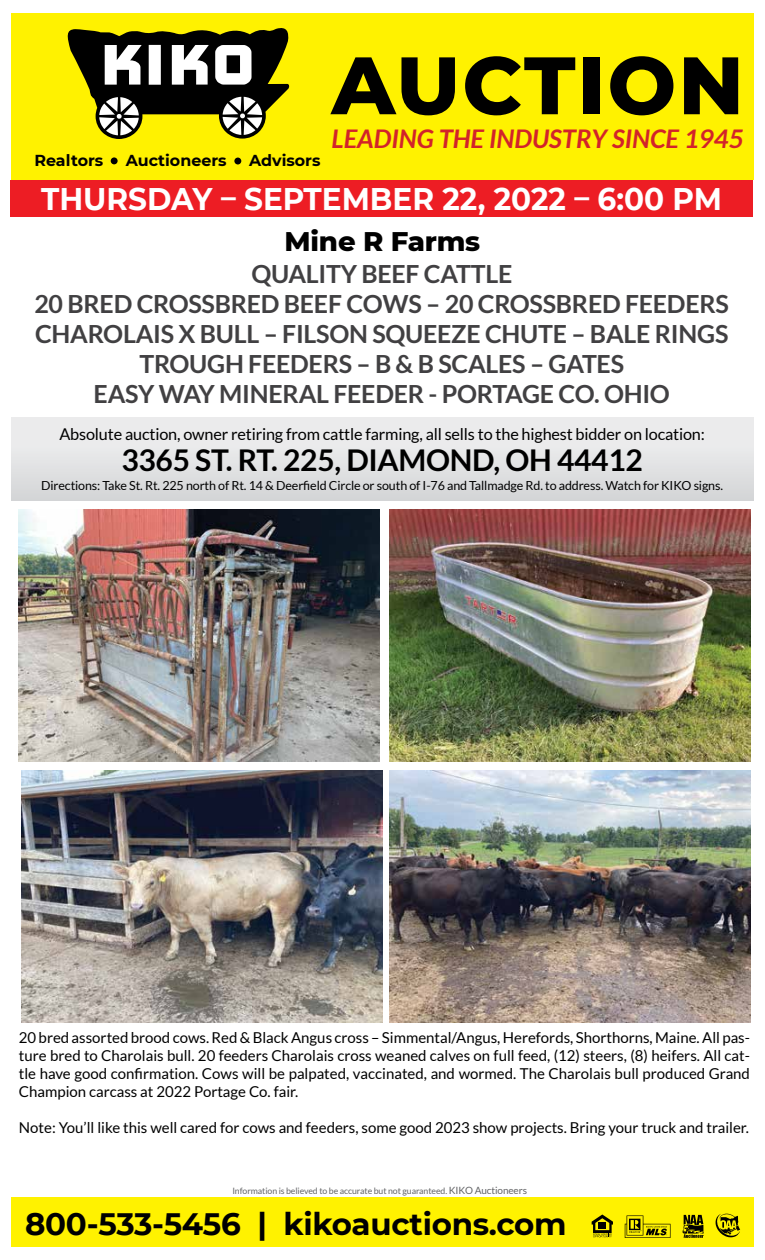
<style>
.page{position:relative;width:765px;height:1260px;background:#fff}
.page>*{position:absolute;margin:0;border:0;box-sizing:border-box;transform-origin:0 0}
.t1{font:800 81.25px "Montserrat";letter-spacing:.025em;color:#000}
.t2{font:700 31.25px "Montserrat";color:#fff;scale:.95 1}
.t3{font:700 31px "Montserrat";letter-spacing:-.01em;color:#000}
.t4{font:700 30px "Lato";letter-spacing:-.01em;color:#000}
.t5{font:800 27.5px "Montserrat";letter-spacing:-.01em;color:#000}
.t6{font:italic 700 25.75px "Lato";color:#d2232a}
.t7{font:700 25px/30px "Lato";letter-spacing:-.01em;color:#414042;text-align:center}
.t8{font:16.25px "Lato";letter-spacing:-.01em;color:#000}
.t9{font:700 15.88px "Montserrat";color:#000}
.t10{font:15px/18px "Lato";color:#000;text-align:justify}
.t11{font:12.5px "Lato";letter-spacing:-.01em;color:#000}
.t12{font:8.75px "Lato";letter-spacing:-.01em;color:#636466}
.s1{font-size:10px}
</style>
<div class="page">
<div style="left:11px;top:1197px;width:743px;height:49px;background:#fff200"></div>
<svg style="left:592px;top:1215px;width:21px;height:22px"></svg>
<svg style="left:625px;top:1215px;width:45px;height:23px"></svg>
<svg style="left:682px;top:1215px;width:22px;height:23px"></svg>
<svg style="left:716px;top:1214px;width:24px;height:24px"></svg>
<div style="left:11px;top:418px;width:743px;height:82px;background:linear-gradient(to right,#e3e4e5,#e3e4e5)"></div>
<div style="left:10px;top:180px;width:743px;height:36px;background:#ed1d24"></div>
<img style="left:19px;top:509px;width:361px;height:252px">
<img style="left:22px;top:770px;width:361px;height:252px">
<img style="left:389px;top:509px;width:361px;height:252px">
<img style="left:389px;top:770px;width:361px;height:252px">
<div style="left:11px;top:13px;width:743px;height:167px;background:#fff200"></div>
<svg style="left:67px;top:28px;width:223px;height:111px"></svg>
<div style="left:111px;top:157px;width:7px;height:7px;background:#000;border-radius:50%"></div>
<div style="left:234px;top:158px;width:7px;height:6px;background:#000;border-radius:50%"></div>
<p class="t9" style="left:34px;top:149px;width:70px">Realtors</p>
<p class="t9" style="left:126px;top:149px;width:102px">Auctioneers</p>
<p class="t9" style="left:249px;top:149px;width:73px">Advisors</p>
<h1 class="t1" style="left:332px;top:26px;width:414px">AUCTION</h1>
<h3 class="t6" style="left:332px;top:124px;width:414px">LEADING THE INDUSTRY SINCE 1945</h3>
<h2 class="t2" style="left:41px;top:177px;width:718px">THURSDAY – SEPTEMBER 22, 2022 – 6:00 PM</h2>
<h3 class="t5" style="left:285px;top:221px;width:197px">Mine R Farms</h3>
<h3 class="t7" style="left:34px;top:259px;width:696px">QUALITY BEEF CATTLE<br>20 BRED CROSSBRED BEEF COWS – 20 CROSSBRED FEEDERS CHAROLAIS X BULL – FILSON SQUEEZE CHUTE – BALE RINGS TROUGH FEEDERS – B &amp; B SCALES – GATES<br>EASY WAY MINERAL FEEDER - PORTAGE CO. OHIO</h3>
<p class="t8" style="left:59px;top:425px;width:647px">Absolute auction, owner retiring from cattle farming, all sells to the highest bidder on location:</p>
<h3 class="t4" style="left:121px;top:443px;width:523px">3365 ST. RT. 225, DIAMOND, OH 44412</h3>
<p class="t11" style="left:41px;top:479px;width:683px">Directions: Take St. Rt. 225 north of Rt. 14 &amp; Deerfield Circle or south of I-76 and Tallmadge Rd. to address. Watch for KIKO signs.</p>
<p class="t10" style="left:19px;top:1029px;width:733px">20 bred assorted brood cows. Red &amp; Black Angus cross – Simmental/Angus, Herefords, Shorthorns, Maine. All pas&shy;ture bred to Charolais bull. 20 feeders Charolais cross weaned calves on full feed, (12) steers, (8) heifers. All cat&shy;tle have good confirmation. Cows will be palpated, vaccinated, and wormed. The Charolais bull produced Grand Champion carcass at 2022 Portage Co. fair.</p>
<p class="t10" style="left:19px;top:1119px;width:732px">Note: You’ll like this well cared for cows and feeders, some good 2023 show projects. Bring your truck and trailer.</p>
<p class="t12" style="left:232px;top:1186px;width:296px">Information is believed to be accurate but not guaranteed. <span class="s1">KIKO Auctioneers</span></p>
<h3 class="t3" style="left:25px;top:1202px;width:543px">800-533-5456 | kikoauctions.com</h3>
</div>
